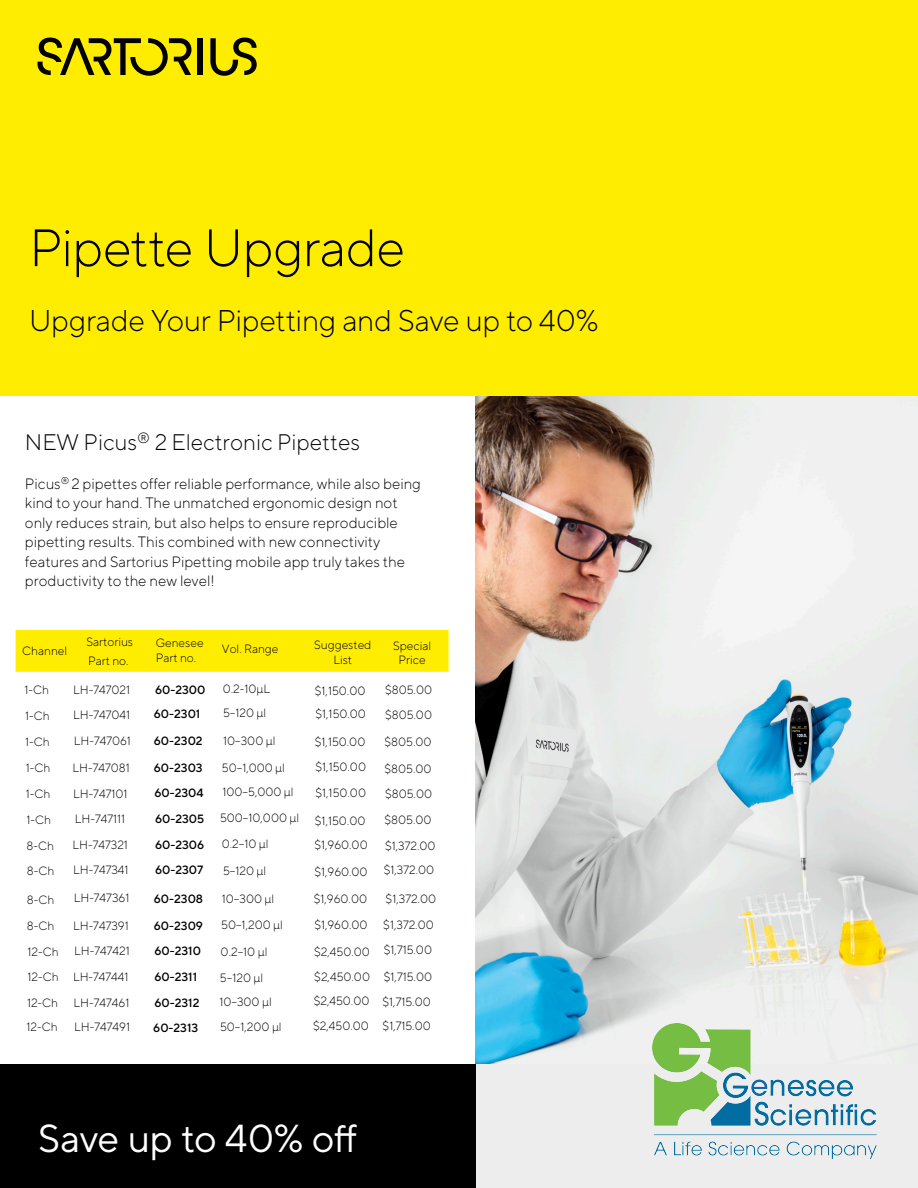
<style>
.page{position:relative;width:918px;height:1188px;background:#fff}
.page>*{position:absolute;margin:0;border:0;box-sizing:border-box;transform-origin:0 0}
.t1{font:300 52.5px "TT Norms Pro";letter-spacing:-.015em;color:#000}
.t2{font:39px "TT Norms Pro";letter-spacing:-.015em;color:#fff}
.t3{font:300 30px "TT Norms Pro";letter-spacing:-.01em;color:#000}
.t4{font:300 22.5px "TT Norms Pro";color:#020203}
.t5{font:300 15px/19.5px "TT Norms Pro";color:#000}
.t6{font:300 12px/25.8px "TT Norms Pro";color:#000}
.t7{font:500 12px/24.3px "TT Norms Pro";color:#000}
</style>
<div class="page">
<div style="left:0;top:1064px;width:475px;height:124px;background:#000"></div>
<div style="left:0;top:0;width:918px;height:396px;background:#ffed00"></div>
<div style="left:198px;top:38px;width:5px;height:37px;background:#000"></div>
<svg style="left:210px;top:38px;width:47px;height:38px"></svg>
<svg style="left:37px;top:38px;width:154px;height:38px"></svg>
<div style="left:476px;top:396px;width:442px;height:792px;background:#ededed"></div>
<img style="left:475px;top:396px;width:443px;height:668px">
<div style="left:16px;top:630px;width:433px;height:42px;background:#ffed00"></div>
<img style="left:653px;top:1023px;width:223px;height:135px">
<h1 class="t1" style="left:29px;top:210px;width:378px">Pipette Upgrade</h1>
<h3 class="t3" style="left:29px;top:299px;width:571px">Upgrade Your Pipetting and Save up to 40%</h3>
<h3 class="t4" style="left:25px;top:426px;width:337px">NEW Picus<sup>®</sup> 2 Electronic Pipettes</h3>
<p class="t5" style="left:25px;top:473px;width:398px">Picus<sup>®</sup> 2 pipettes offer reliable performance, while also being kind to your hand. The unmatched ergonomic design not only reduces strain, but also helps to ensure reproducible pipetting results. This combined with new connectivity features and Sartorius Pipetting mobile app truly takes the productivity to the new level!</p>
<p class="t6" style="left:86px;top:628px;width:48px">Sartorius</p>
<p class="t6" style="left:156px;top:635px;width:49px;line-height:14.4px">Genesee<br>Part no.</p>
<p class="t7" style="left:154px;top:676px;width:53px">60-2300<br>60-2301</p>
<p class="t7" style="left:154px;top:728px;width:50px">60-2302</p>
<p class="t7" style="left:154px;top:754px;width:51px;line-height:24.9px">60-2303<br>60-2304</p>
<p class="t7" style="left:155px;top:805px;width:51px;line-height:26.1px">60-2305<br>60-2306</p>
<p class="t7" style="left:155px;top:856px;width:50px">60-2307</p>
<p class="t7" style="left:154px;top:886px;width:51px">60-2308</p>
<p class="t7" style="left:154px;top:912px;width:51px;line-height:24.9px">60-2309<br>60-2310</p>
<p class="t7" style="left:155px;top:963px;width:44px">60-2311</p>
<p class="t7" style="left:153px;top:990px;width:48px">60-2312<br>60-2313</p>
<p class="t6" style="left:222px;top:635px;width:58px">Vol. Range</p>
<p class="t6" style="left:314px;top:637px;width:59px;line-height:14.4px;text-align:center">Suggested<br>List</p>
<p class="t6" style="left:393px;top:637px;width:40px;line-height:14.4px;text-align:center">Special<br>Price</p>
<p class="t6" style="left:22px;top:637px;width:46px">Channel</p>
<p class="t6" style="left:88px;top:647px;width:42px">Part no.</p>
<p class="t6" style="left:24px;top:676px;width:26px">1-Ch</p>
<p class="t6" style="left:73px;top:676px;width:58px">LH-747021</p>
<p class="t6" style="left:223px;top:675px;width:49px">0.2-10µL</p>
<p class="t6" style="left:315px;top:677px;width:52px">$1,150.00</p>
<p class="t6" style="left:385px;top:676px;width:49px">$805.00</p>
<p class="t6" style="left:25px;top:702px;width:26px">1-Ch</p>
<p class="t6" style="left:316px;top:700px;width:52px">$1,150.00</p>
<p class="t6" style="left:385px;top:701px;width:49px">$805.00</p>
<p class="t6" style="left:315px;top:728px;width:53px;text-align:justify">$1,150.00 $1,150.00 $1,150.00</p>
<p class="t6" style="left:223px;top:699px;width:45px">5–120 µl</p>
<p class="t6" style="left:73px;top:701px;width:59px">LH-747041<br>LH-747061</p>
<p class="t6" style="left:73px;top:754px;width:59px">LH-747081<br>LH-747101<br>LH-747111<br>LH-747321</p>
<p class="t6" style="left:73px;top:856px;width:57px">LH-747341</p>
<p class="t6" style="left:74px;top:884px;width:57px">LH-747361</p>
<p class="t6" style="left:73px;top:912px;width:58px;text-align:justify">LH-747391<br>LH-747421<br>LH-747441<br>LH-747461</p>
<p class="t6" style="left:74px;top:1013px;width:57px">LH-747491</p>
<p class="t6" style="left:385px;top:728px;width:49px">$805.00</p>
<p class="t6" style="left:385px;top:755px;width:53px">$805.00 $805.00 $805.00 $1,372.00</p>
<p class="t6" style="left:384px;top:856px;width:52px">$1,372.00</p>
<p class="t6" style="left:383px;top:885px;width:55px">$1,372.00 $1,372.00 $1,715.00 $1,715.00 $1,715.00</p>
<p class="t6" style="left:383px;top:1012px;width:50px">$1,715.00</p>
<p class="t6" style="left:222px;top:727px;width:65px">10–300 µl<br>50–1,000 µl</p>
<p class="t6" style="left:220px;top:778px;width:81px">100–5,000 µl<br>500–10,000 µl<br>0.2–10 µl</p>
<p class="t6" style="left:223px;top:857px;width:45px">5–120 µl</p>
<p class="t6" style="left:221px;top:885px;width:63px">10–300 µl<br>50–1,200 µl</p>
<p class="t6" style="left:220px;top:938px;width:49px">0.2–10 µl<br>5–120 µl</p>
<p class="t6" style="left:219px;top:988px;width:64px;line-height:24.8px">10–300 µl<br>50–1,200 µl</p>
<p class="t6" style="left:25px;top:728px;width:27px;line-height:25.3px">1-Ch<br>1-Ch</p>
<p class="t6" style="left:26px;top:780px;width:30px">1-Ch<br>1-Ch<br>8-Ch</p>
<p class="t6" style="left:27px;top:857px;width:29px">8-Ch</p>
<p class="t6" style="left:26px;top:886px;width:34px">8-Ch<br>8-Ch<br>12-Ch<br>12-Ch<br>12-Ch<br>12-Ch</p>
<p class="t6" style="left:315px;top:807px;width:52px">$1,150.00</p>
<p class="t6" style="left:314px;top:831px;width:55px">$1,960.00</p>
<p class="t6" style="left:314px;top:858px;width:55px">$1,960.00</p>
<p class="t6" style="left:314px;top:885px;width:55px">$1,960.00 $1,960.00</p>
<p class="t6" style="left:313px;top:938px;width:58px;line-height:24.9px;text-align:justify">$2,450.00 $2,450.00 $2,450.00 $2,450.00</p>
<h2 class="t2" style="left:38px;top:1110px;width:321px">Save up to 40% off</h2>
</div>
